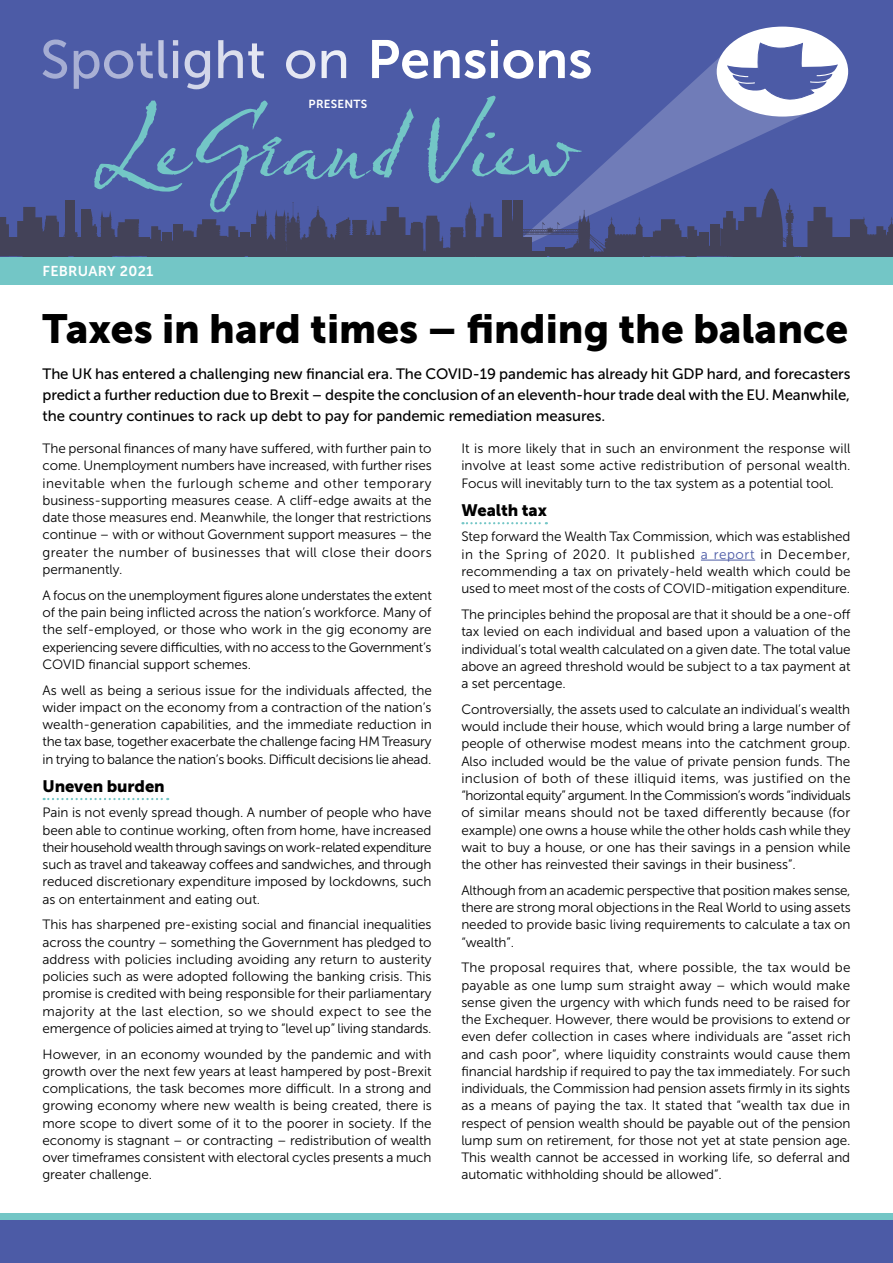
<style>
.page{position:relative;width:893px;height:1263px;background:#fff}
.page>*{position:absolute;margin:0;border:0;box-sizing:border-box;transform-origin:0 0}
.t1{font:40.5px "Museo Sans 900";color:#000}
.t2{font:16.5px "Museo Sans 900";letter-spacing:-.005em;color:#000}
.t3{font:15px/21px "Museo Sans 500";letter-spacing:-.005em;color:#000;text-align:justify}
.t4{font:14.25px "Museo Sans 700";letter-spacing:.02em;color:#fff}
.t5{font:13.5px/17.2px "Museo Sans 300";letter-spacing:-.005em;color:#000;text-align:justify}
.t6{font:11.55px "Museo Sans 700";letter-spacing:.02em;color:#fff}
.s1{color:#4c5ba6}
</style>
<div class="page">
<div style="left:0;top:256px;width:893px;height:29px;background:#73c6c6"></div>
<div style="left:0;top:0;width:893px;height:256px;background:#4c5ba6"></div>
<svg style="left:533px;top:51px;width:272px;height:137px"></svg>
<div style="left:717px;top:27px;width:131px;height:90px;background:#fff;border-radius:50%"></div>
<svg style="left:727px;top:42px;width:111px;height:58px"></svg>
<svg style="left:0;top:188px;width:893px;height:68px"></svg>
<svg style="left:43px;top:40px;width:24px;height:39px"></svg>
<svg style="left:74px;top:40px;width:93px;height:49px"></svg>
<svg style="left:173px;top:40px;width:5px;height:38px"></svg>
<svg style="left:185px;top:50px;width:25px;height:39px"></svg>
<svg style="left:218px;top:40px;width:46px;height:38px"></svg>
<svg style="left:286px;top:50px;width:29px;height:29px"></svg>
<svg style="left:322px;top:50px;width:24px;height:28px"></svg>
<svg style="left:372px;top:40px;width:56px;height:39px"></svg>
<svg style="left:434px;top:40px;width:99px;height:39px"></svg>
<svg style="left:539px;top:50px;width:52px;height:29px"></svg>
<svg style="left:94px;top:96px;width:488px;height:116px"></svg>
<svg style="left:462px;top:522px;width:85px;height:2px"></svg>
<hr style="left:701px;top:560px;width:54px;height:1px;background:#4c5ba6">
<svg style="left:44px;top:798px;width:124px;height:2px"></svg>
<div style="left:0;top:1214px;width:893px;height:49px;background:#4c5ba6"></div>
<div style="left:0;top:1213px;width:893px;height:7px;background:#73c6c6"></div>
<p class="t4" style="left:43px;top:263px;width:113px">FEBRUARY 2021</p>
<p class="t6" style="left:309px;top:97px;width:60px">PRESENTS</p>
<h1 class="t1" style="left:43px;top:306px;width:807px">Taxes in hard times – finding the balance</h1>
<p class="t3" style="left:43px;top:363px;width:809px">The UK has entered a challenging new financial era. The COVID-19 pandemic has already hit GDP hard, and forecasters predict a further reduction due to Brexit – despite the conclusion of an eleventh-hour trade deal with the EU. Meanwhile, the country continues to rack up debt to pay for pandemic remediation measures.</p>
<p class="t5" style="left:43px;top:440px;width:391px">The personal finances of many have suffered, with further pain to come. Unemployment numbers have increased, with further rises inevitable when the furlough scheme and other temporary business-supporting measures cease. A cliff-edge awaits at the date those measures end. Meanwhile, the longer that restrictions continue – with or without Government support measures – the greater the number of businesses that will close their doors permanently.</p>
<p class="t5" style="left:43px;top:587px;width:391px">A focus on the unemployment figures alone understates the extent of the pain being inflicted across the nation’s workforce. Many of the self-employed, or those who work in the gig economy are experiencing severe difficulties, with no access to the Government’s COVID financial support schemes.</p>
<p class="t5" style="left:43px;top:681px;width:391px">As well as being a serious issue for the individuals affected, the wider impact on the economy from a contraction of the nation’s wealth-generation capabilities, and the immediate reduction in the tax base, together exacerbate the challenge facing HM Treasury in trying to balance the nation’s books. Difficult decisions lie ahead.</p>
<p class="t2" style="left:43px;top:776px;width:124px">Uneven burden</p>
<p class="t5" style="left:43px;top:804px;width:391px">Pain is not evenly spread though. A number of people who have been able to continue working, often from home, have increased their household wealth through savings on work-related expenditure such as travel and takeaway coffees and sandwiches, and through reduced discretionary expenditure imposed by lockdowns, such as on entertainment and eating out.</p>
<p class="t5" style="left:43px;top:916px;width:391px">This has sharpened pre-existing social and financial inequalities across the country – something the Government has pledged to address with policies including avoiding any return to austerity policies such as were adopted following the banking crisis. This promise is credited with being responsible for their parliamentary majority at the last election, so we should expect to see the emergence of policies aimed at trying to “level up” living standards.</p>
<p class="t5" style="left:43px;top:1045px;width:391px">However, in an economy wounded by the pandemic and with growth over the next few years at least hampered by post-Brexit complications, the task becomes more difficult. In a strong and growing economy where new wealth is being created, there is more scope to divert some of it to the poorer in society. If the economy is stagnant – or contracting – redistribution of wealth over timeframes consistent with electoral cycles presents a much greater challenge.</p>
<p class="t5" style="left:461px;top:440px;width:391px">It is more likely that in such an environment the response will involve at least some active redistribution of personal wealth.<br>Focus will inevitably turn to the tax system as a potential tool.</p>
<p class="t2" style="left:461px;top:501px;width:87px">Wealth tax</p>
<p class="t5" style="left:461px;top:528px;width:391px">Step forward the Wealth Tax Commission, which was established in the Spring of 2020. It published <span class="s1">a report</span> in December, recommending a tax on privately-held wealth which could be used to meet most of the costs of COVID-mitigation expenditure.</p>
<p class="t5" style="left:461px;top:606px;width:391px">The principles behind the proposal are that it should be a one-off tax levied on each individual and based upon a valuation of the individual’s total wealth calculated on a given date. The total value above an agreed threshold would be subject to a tax payment at a set percentage.</p>
<p class="t5" style="left:461px;top:701px;width:391px">Controversially, the assets used to calculate an individual’s wealth would include their house, which would bring a large number of people of otherwise modest means into the catchment group.<br>Also included would be the value of private pension funds. The inclusion of both of these illiquid items, was justified on the “horizontal equity” argument. In the Commission’s words “individuals of similar means should not be taxed differently because (for example) one owns a house while the other holds cash while they wait to buy a house, or one has their savings in a pension while the other has reinvested their savings in their business”.</p>
<p class="t5" style="left:461px;top:882px;width:391px">Although from an academic perspective that position makes sense, there are strong moral objections in the Real World to using assets needed to provide basic living requirements to calculate a tax on “wealth”.</p>
<p class="t5" style="left:461px;top:959px;width:391px">The proposal requires that, where possible, the tax would be payable as one lump sum straight away – which would make sense given the urgency with which funds need to be raised for the Exchequer. However, there would be provisions to extend or even defer collection in cases where individuals are “asset rich and cash poor”, where liquidity constraints would cause them financial hardship if required to pay the tax immediately. For such individuals, the Commission had pension assets firmly in its sights as a means of paying the tax. It stated that “wealth tax due in respect of pension wealth should be payable out of the pension lump sum on retirement, for those not yet at state pension age.<br>This wealth cannot be accessed in working life, so deferral and automatic withholding should be allowed”.</p>
</div>
